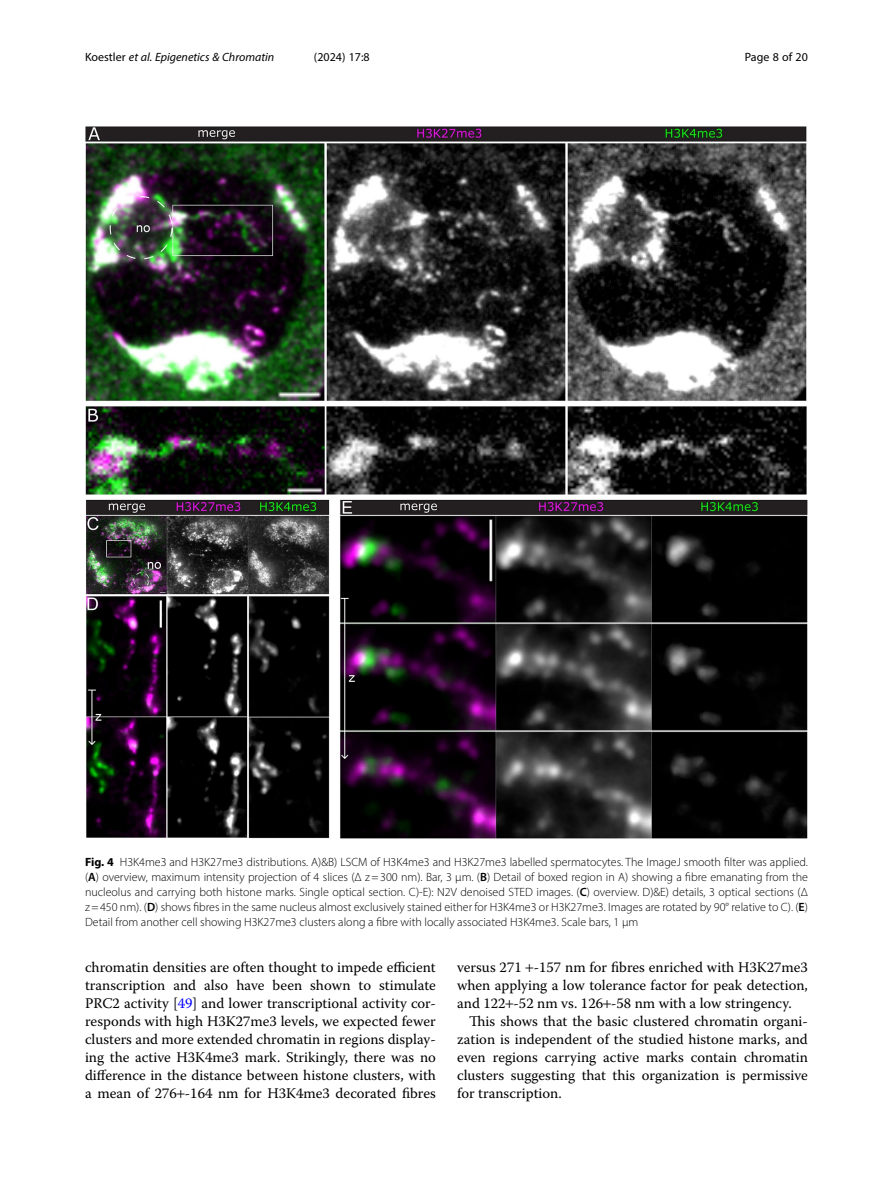
<style>
.page{position:relative;width:893px;height:1191px;background:#fff}
.page>*{position:absolute;margin:0;border:0;box-sizing:border-box;transform-origin:0 0}
.Body_Text{font:14.7px/18px "Warnock Pro";color:#000;text-align:justify}
.Body_Text_Indent{font:14.7px/18px "Warnock Pro";color:#000;text-align:justify}
.Figure_Caption{font:300 12px/15px "Myriad Pro";color:#000;text-align:justify}
.t1{font:italic 12px "Myriad Pro";color:#000}
.t2{font:12px "Myriad Pro";color:#000}
.s1{font-style:normal}
.s2{font-weight:700}
.s3{font-weight:600}
.s4{color:#00f}
</style>
<div class="page">
<img style="left:85px;top:126px;width:723px;height:712px">
<p class="t1" style="left:85px;top:50px;width:191px"><span class="s1">Koestler</span> et al. Epigenetics &amp; Chromatin</p>
<p class="t2" style="left:314px;top:50px;width:57px">(2024) 17:8</p>
<p class="t2" style="left:745px;top:50px;width:65px">Page 8 of 20</p>
<p class="Figure_Caption" style="left:85px;top:854px;width:724px"><span class="s2">Fig. 4</span> H3K4me3 and H3K27me3 distributions. A)&amp;B) LSCM of H3K4me3 and H3K27me3 labelled spermatocytes. The ImageJ smooth filter was applied. (<span class="s3">A</span>) overview, maximum intensity projection of 4 slices (Δ z=300 nm). Bar, 3 μm. (<span class="s3">B</span>) Detail of boxed region in A) showing a fibre emanating from the nucleolus and carrying both histone marks. Single optical section. C)-E): N2V denoised STED images. (<span class="s3">C</span>) overview. D)&amp;E) details, 3 optical sections (Δ z=450 nm). (<span class="s3">D</span>) shows fibres in the same nucleus almost exclusively stained either for H3K4me3 or H3K27me3. Images are rotated by 90° relative to C). (<span class="s3">E</span>)<br>Detail from another cell showing H3K27me3 clusters along a fibre with locally associated H3K4me3. Scale bars, 1 μm</p>
<p class="Body_Text" style="left:85px;top:958px;width:352px">chromatin densities are often thought to impede efficient transcription and also have been shown to stimulate PRC2 activity [<span class="s4">49</span>] and lower transcriptional activity cor&shy;responds with high H3K27me3 levels, we expected fewer clusters and more extended chromatin in regions display&shy;ing the active H3K4me3 mark. Strikingly, there was no difference in the distance between histone clusters, with a mean of 276 -164 nm for H3K4me3 decorated fibres</p>
<p class="Body_Text" style="left:457px;top:958px;width:352px">versus 271 -157 nm for fibres enriched with H3K27me3 when applying a low tolerance factor for peak detection, and 122 -52 nm vs. 126 -58 nm with a low stringency.</p>
<p class="Body_Text_Indent" style="left:457px;top:1012px;width:352px;text-indent:12px">This shows that the basic clustered chromatin organi&shy;zation is independent of the studied histone marks, and even regions carrying active marks contain chromatin clusters suggesting that this organization is permissive for transcription.</p>
</div>
